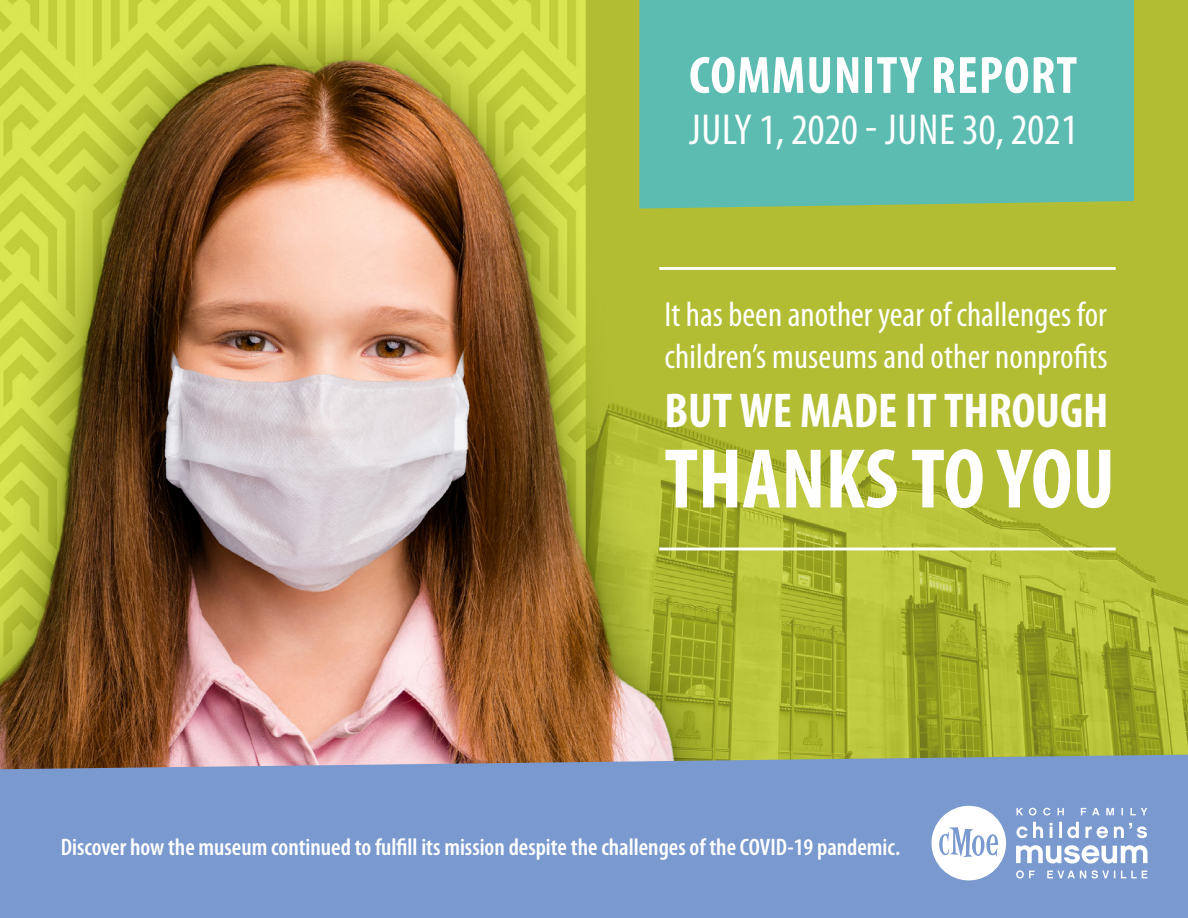
<style>
.page{position:relative;width:1188px;height:918px;background:#fff}
.page>*{position:absolute;margin:0;border:0;box-sizing:border-box;transform-origin:0 0}
.t1{font:700 condensed 85.5px "Myriad Pro";color:#fff}
.t2{font:700 condensed 52.95px "Myriad Pro";letter-spacing:.02em;color:#fff}
.t3{font:700 condensed 49.2px "Myriad Pro";color:#fff}
.t4{font:condensed 43.5px "Myriad Pro";color:#fff}
.t5{font:condensed 35.1px/42.2px "Myriad Pro";color:#fff}
.t6{font:600 condensed 24px "Myriad Pro";color:#fff}
</style>
<div class="page">
<img style="left:0;top:0;width:1188px;height:755px">
<div style="left:0;top:755px;width:1188px;height:163px;background:#7999cf"></div>
<div style="left:932px;top:806px;width:74px;height:74px;background:#fff;border-radius:50%"></div>
<svg style="left:939px;top:827px;width:59px;height:30px"></svg>
<svg style="left:1017px;top:808px;width:130px;height:7px"></svg>
<svg style="left:1016px;top:822px;width:131px;height:16px"></svg>
<svg style="left:1016px;top:845px;width:131px;height:19px"></svg>
<svg style="left:1016px;top:870px;width:131px;height:9px"></svg>
<div style="left:639px;top:0;width:495px;height:209px;background:#5cbcb1"></div>
<hr style="left:659px;top:267px;width:457px;height:3px;background:#fff">
<hr style="left:659px;top:548px;width:457px;height:2px;background:#fff">
<p class="t2" style="left:689px;top:42px;width:390px">COMMUNITY REPORT</p>
<p class="t4" style="left:689px;top:104px;width:390px">JULY 1, 2020 - JUNE 30, 2021</p>
<p class="t5" style="left:665px;top:293px;width:445px">It has been another year of challenges for children’s museums and other nonprofits</p>
<p class="t3" style="left:665px;top:380px;width:446px">BUT WE MADE IT THROUGH</p>
<p class="t1" style="left:665px;top:426px;width:452px">THANKS TO YOU</p>
<p class="t6" style="left:61px;top:832px;width:841px">Discover how the museum continued to fulfill its mission despite the challenges of the COVID-19 pandemic.</p>
</div>
